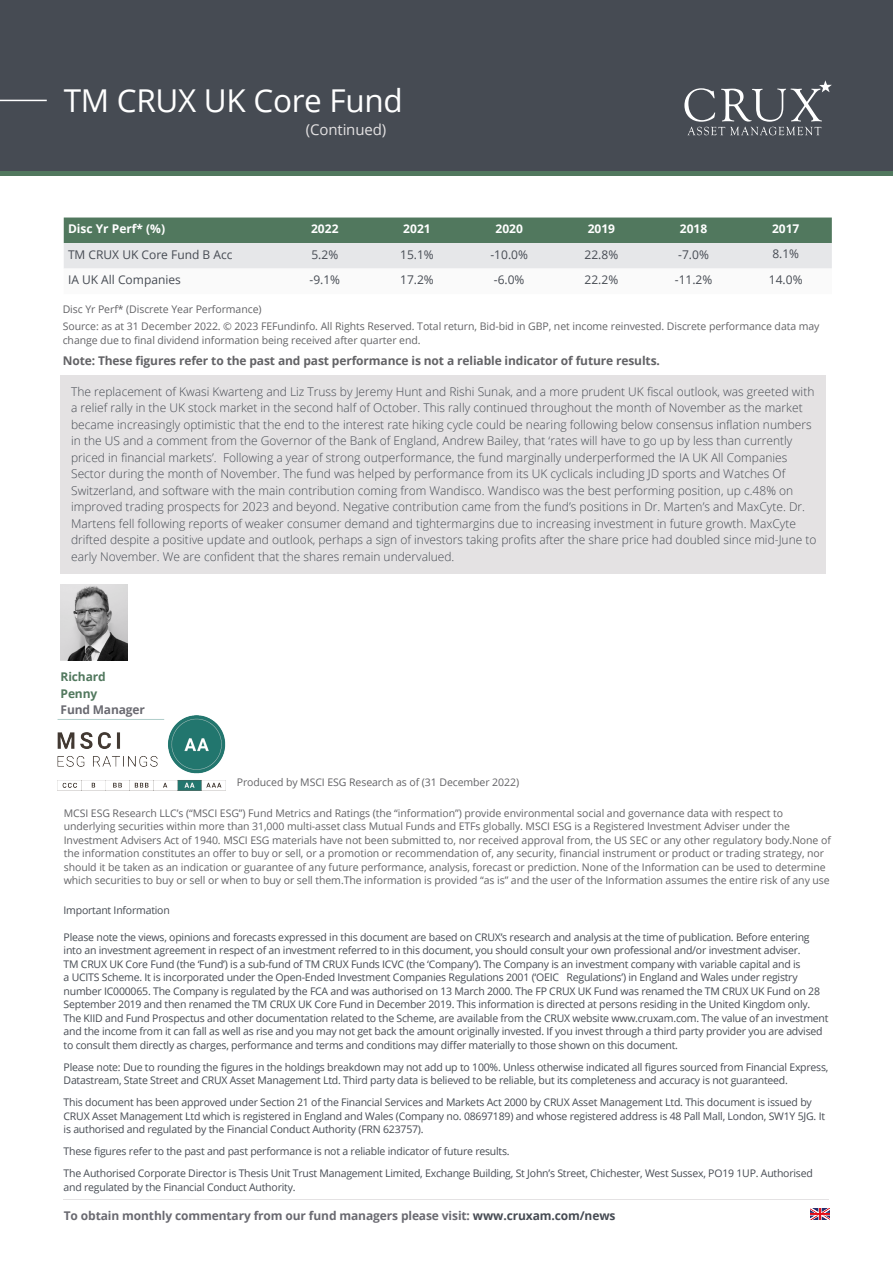
<style>
.page{position:relative;width:893px;height:1263px;background:#fff}
.page>*{position:absolute;margin:0;border:0;box-sizing:border-box;transform-origin:0 0}
.t1{font:31.5px "Open Sans";letter-spacing:-.01em;color:#fff}
.t2{font:15px "Open Sans";letter-spacing:-.01em;color:#e4e2e3}
.t3{font:300 12px/16.5px "Open Sans";color:#464b53}
.Table{font:12px "Open Sans";color:#464b53}
.t4{font:700 12px "Open Sans";letter-spacing:-.01em;color:#636366}
.t5{font:700 12px "Open Sans";letter-spacing:-.01em;color:#6a6a71}
.Tablet_top{font:700 12px "Open Sans";color:#fff}
.t6{font:700 12px/16.5px "Open Sans";letter-spacing:-.01em;color:#51785e}
.t7{font:10.5px/13.5px "Open Sans";letter-spacing:-.02em;color:#464b53}
.t8{font:10.5px/13.5px "Open Sans";letter-spacing:-.005em;color:#636366}
.s1{color:#464b53}
</style>
<div class="page">
<div style="left:0;top:0;width:893px;height:173px;background:#464b53"></div>
<svg style="left:684px;top:80px;width:148px;height:55px"></svg>
<hr style="left:0;top:100px;width:47px;height:1px;background:#fff">
<hr style="left:64px;top:1199px;width:765px;height:1px;background:#e4e2e3">
<svg style="left:64px;top:218px;width:768px;height:51px;background:#9db0a5"></svg>
<svg style="left:810px;top:1209px;width:19px;height:11px"></svg>
<div style="left:0;top:171px;width:893px;height:5px;background:#51785e"></div>
<img style="left:57px;top:716px;width:169px;height:74px">
<img style="left:61px;top:585px;width:67px;height:75px">
<div style="left:61px;top:376px;width:765px;height:198px;background:#e4e2e3"></div>
<p class="t1" style="left:64px;top:79px;width:341px">TM CRUX UK Core Fund</p>
<p class="t2" style="left:306px;top:119px;width:82px">(Continued)</p>
<p class="Tablet_top" style="left:68px;top:220px;width:99px">Disc Yr Perf* (%)</p>
<p class="Tablet_top" style="left:311px;top:220px;width:29px">2022</p>
<p class="Tablet_top" style="left:403px;top:220px;width:29px">2021</p>
<p class="Tablet_top" style="left:495px;top:220px;width:29px">2020</p>
<p class="Tablet_top" style="left:588px;top:220px;width:29px">2019</p>
<p class="Tablet_top" style="left:680px;top:220px;width:29px">2018</p>
<p class="Tablet_top" style="left:772px;top:220px;width:29px">2017</p>
<p class="Table" style="left:68px;top:246px;width:166px">TM CRUX UK Core Fund B Acc</p>
<p class="Table" style="left:311px;top:246px;width:28px">5.2%</p>
<p class="Table" style="left:400px;top:246px;width:35px">15.1%</p>
<p class="Table" style="left:490px;top:246px;width:39px">-10.0%</p>
<p class="Table" style="left:584px;top:246px;width:35px">22.8%</p>
<p class="Table" style="left:678px;top:246px;width:32px">-7.0%</p>
<p class="Table" style="left:772px;top:246px;width:28px">8.1%</p>
<p class="Table" style="left:68px;top:272px;width:114px">IA UK All Companies</p>
<p class="Table" style="left:309px;top:272px;width:32px">-9.1%</p>
<p class="Table" style="left:400px;top:272px;width:35px">17.2%</p>
<p class="Table" style="left:494px;top:272px;width:32px">-6.0%</p>
<p class="Table" style="left:584px;top:272px;width:35px">22.2%</p>
<p class="Table" style="left:675px;top:272px;width:39px">-11.2%</p>
<p class="Table" style="left:769px;top:271px;width:35px">14.0%</p>
<p class="t8" style="left:63px;top:302px;width:200px">Disc Yr Perf* (Discrete Year Performance)</p>
<p class="t8" style="left:63px;top:320px;width:758px">Source: as at 31 December 2022. © 2023 FEFundinfo. All Rights Reserved. Total return, Bid-bid in GBP, net income reinvested. Discrete performance data may change due to final dividend information being received after quarter end.</p>
<p class="t4" style="left:63px;top:352px;width:599px">Note: These figures refer to the past and past performance is not a reliable indicator of future results.</p>
<p class="t3" style="left:71px;top:383px;width:747px">The replacement of Kwasi Kwarteng and Liz Truss by Jeremy Hunt and Rishi Sunak, and a more prudent UK fiscal outlook, was greeted with a relief rally in the UK stock market in the second half of October. This rally continued throughout the month of November as the market became increasingly optimistic that the end to the interest rate hiking cycle could be nearing following below consensus inflation numbers in the US and a comment from the Governor of the Bank of England, Andrew Bailey, that ‘rates will have to go up by less than currently priced in financial markets’. Following a year of strong outperformance, the fund marginally underperformed the IA UK All Companies Sector during the month of November. The fund was helped by performance from its UK cyclicals including JD sports and Watches Of Switzerland, and software with the main contribution coming from Wandisco. Wandisco was the best performing position, up c.48% on improved trading prospects for 2023 and beyond. Negative contribution came from the fund’s positions in Dr. Marten’s and MaxCyte. Dr.<br>Martens fell following reports of weaker consumer demand and tightermargins due to increasing investment in future growth. MaxCyte drifted despite a positive update and outlook, perhaps a sign of investors taking profits after the share price had doubled since mid-June to early November. We are confident that the shares remain undervalued.</p>
<p class="t6" style="left:61px;top:668px;width:47px">Richard<br>Penny</p>
<p class="t5" style="left:61px;top:701px;width:86px">Fund Manager</p>
<p class="t8" style="left:237px;top:775px;width:284px">Produced by MSCI ESG Research as of (31 December 2022)</p>
<p class="t8" style="left:64px;top:806px;width:769px">MCSI ESG Research LLC’s (“MSCI ESG”) Fund Metrics and Ratings (the “information”) provide environmental social and governance data with respect to underlying securities within more than 31,000 multi-asset class Mutual Funds and ETFs globally. MSCI ESG is a Registered Investment Adviser under the Investment Advisers Act of 1940. MSCI ESG materials have not been submitted to, nor received approval from, the US SEC or any other regulatory body.None of the information constitutes an offer to buy or sell, or a promotion or recommendation of, any security, financial instrument or product or trading strategy, nor should it be taken as an indication or guarantee of any future performance, analysis, forecast or prediction. None of the Information can be used to determine which securities to buy or sell or when to buy or sell them.The information is provided “as is” and the user of the Information assumes the entire risk of any use</p>
<p class="t7" style="left:64px;top:903px;width:108px">Important Information</p>
<p class="t7" style="left:64px;top:930px;width:766px">Please note the views, opinions and forecasts expressed in this document are based on CRUX’s research and analysis at the time of publication. Before entering into an investment agreement in respect of an investment referred to in this document, you should consult your own professional and/or investment adviser.<br>TM CRUX UK Core Fund (the ‘Fund’) is a sub-fund of TM CRUX Funds ICVC (the ‘Company’). The Company is an investment company with variable capital and is<br>a UCITS Scheme. It is incorporated under the Open-Ended Investment Companies Regulations 2001 (‘OEIC Regulations’) in England and Wales under registry number IC000065. The Company is regulated by the FCA and was authorised on 13 March 2000. The FP CRUX UK Fund was renamed the TM CRUX UK Fund on 28<br>September 2019 and then renamed the TM CRUX UK Core Fund in December 2019. This information is directed at persons residing in the United Kingdom only.<br>The KIID and Fund Prospectus and other documentation related to the Scheme, are available from the CRUX website www.cruxam.com. The value of an investment and the income from it can fall as well as rise and you may not get back the amount originally invested. If you invest through a third party provider you are advised to consult them directly as charges, performance and terms and conditions may differ materially to those shown on this document.</p>
<p class="t7" style="left:64px;top:1060px;width:766px">Please note: Due to rounding the figures in the holdings breakdown may not add up to 100%. Unless otherwise indicated all figures sourced from Financial Express,<br>Datastream, State Street and CRUX Asset Management Ltd. Third party data is believed to be reliable, but its completeness and accuracy is not guaranteed.</p>
<p class="t7" style="left:64px;top:1095px;width:763px">This document has been approved under Section 21 of the Financial Services and Markets Act 2000 by CRUX Asset Management Ltd. This document is issued by<br>CRUX Asset Management Ltd which is registered in England and Wales (Company no. 08697189) and whose registered address is 48 Pall Mall, London, SW1Y 5JG. It is authorised and regulated by the Financial Conduct Authority (FRN 623757).</p>
<p class="t7" style="left:64px;top:1144px;width:448px">These figures refer to the past and past performance is not a reliable indicator of future results.</p>
<p class="t7" style="left:64px;top:1166px;width:751px">The Authorised Corporate Director is Thesis Unit Trust Management Limited, Exchange Building, St John’s Street, Chichester, West Sussex, PO19 1UP. Authorised and regulated by the Financial Conduct Authority.</p>
<p class="t5" style="left:64px;top:1207px;width:553px">To obtain monthly commentary from our fund managers please visit: <span class="s1">www.cruxam.com/news</span></p>
</div>
